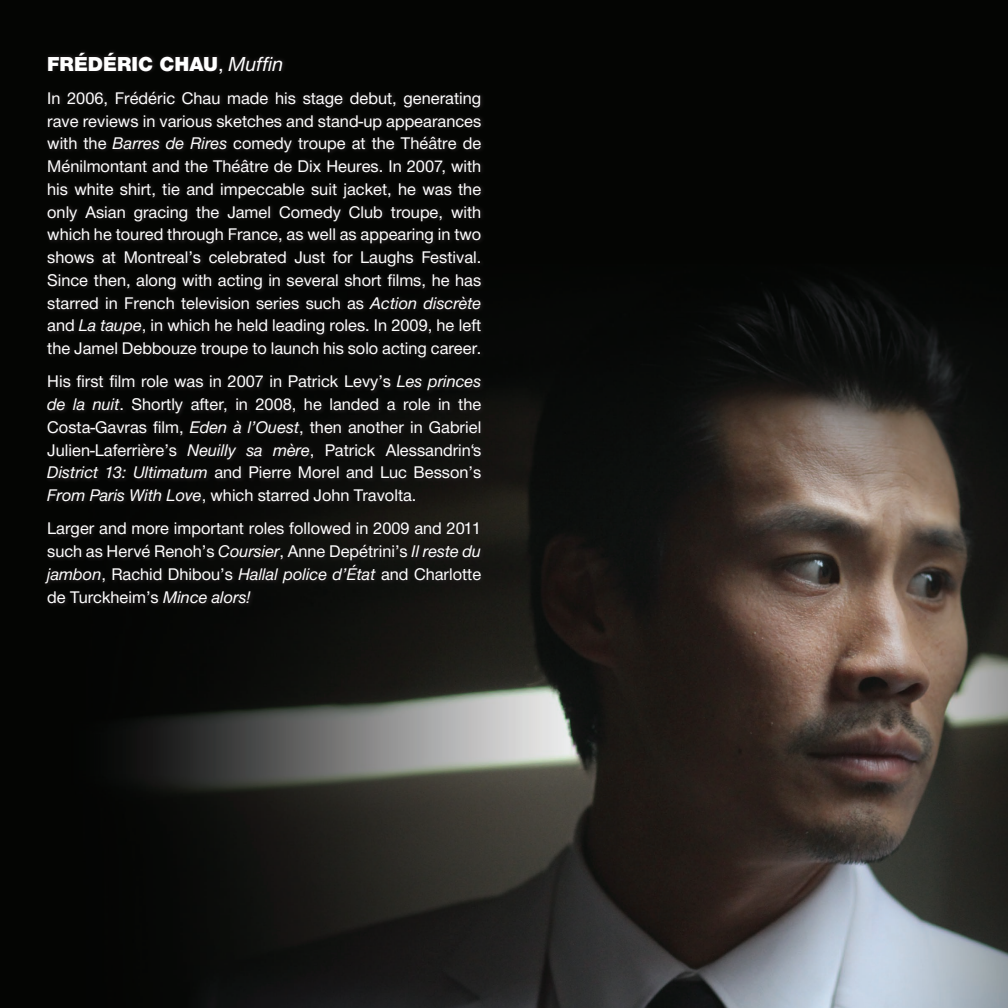
<style>
.page{position:relative;width:1008px;height:1008px;background:#fff}
.page>*{position:absolute;margin:0;border:0;box-sizing:border-box;transform-origin:0 0}
.t1{font:21px "NH95";color:#fff}
.t2{font:21px "NH56";color:#fff}
.t3{font:17.5px/22.8px "NH55";color:#fff;text-align:justify}
.s1{font-family:"NH55"}
.s2{font-family:"NH56"}
</style>
<div class="page">
<img style="left:0;top:0;width:1008px;height:1008px">
<div style="left:42px;top:49px;width:444px;height:559px;background:#231f20;opacity:.75"></div>
<p class="t1" style="left:47px;top:50px;width:27px">FRÉDÉRIC</p>
<p class="t1" style="left:160px;top:50px;width:30px">CHAU</p>
<p class="t2" style="left:218px;top:50px;width:67px"><span class="s1">,</span> Muffin</p>
<p class="t3" style="left:47px;top:88px;width:436px">In 2006, Frédéric Chau made his stage debut, generating rave reviews in various sketches and stand-up appearances with the <span class="s2">Barres de Rires</span> comedy troupe at the Théâtre de Ménilmontant and the Théâtre de Dix Heures. In 2007, with his white shirt, tie and impeccable suit jacket, he was the only Asian gracing the Jamel Comedy Club troupe, with which he toured through France, as well as appearing in two shows at Montreal’s celebrated Just for Laughs Festival.<br>Since then, along with acting in several short films, he has starred in French television series such as <span class="s2">Action discrète </span>and <span class="s2">La taupe</span>, in which he held leading roles. In 2009, he left the Jamel Debbouze troupe to launch his solo acting career.</p>
<p class="t3" style="left:47px;top:372px;width:436px">His first film role was in 2007 in Patrick Levy’s <span class="s2">Les princes de la nuit</span>. Shortly after, in 2008, he landed a role in the Costa-Gavras film, <span class="s2">Eden à l’Ouest</span>, then another in Gabriel Julien-Laferrière’s <span class="s2">Neuilly sa mère</span>, Patrick Alessandrin‘s <span class="s2">District 13: Ultimatum</span> and Pierre Morel and Luc Besson’s <span class="s2">From Paris With Love</span>, which starred John Travolta.</p>
<p class="t3" style="left:47px;top:519px;width:436px">Larger and more important roles followed in 2009 and 2011 such as Hervé Renoh’s <span class="s2">Coursier</span>, Anne Depétrini’s <span class="s2">Il reste du jambon</span>, Rachid Dhibou’s <span class="s2">Hallal police d’État</span> and Charlotte de Turckheim’s <span class="s2">Mince alors!</span></p>
</div>
